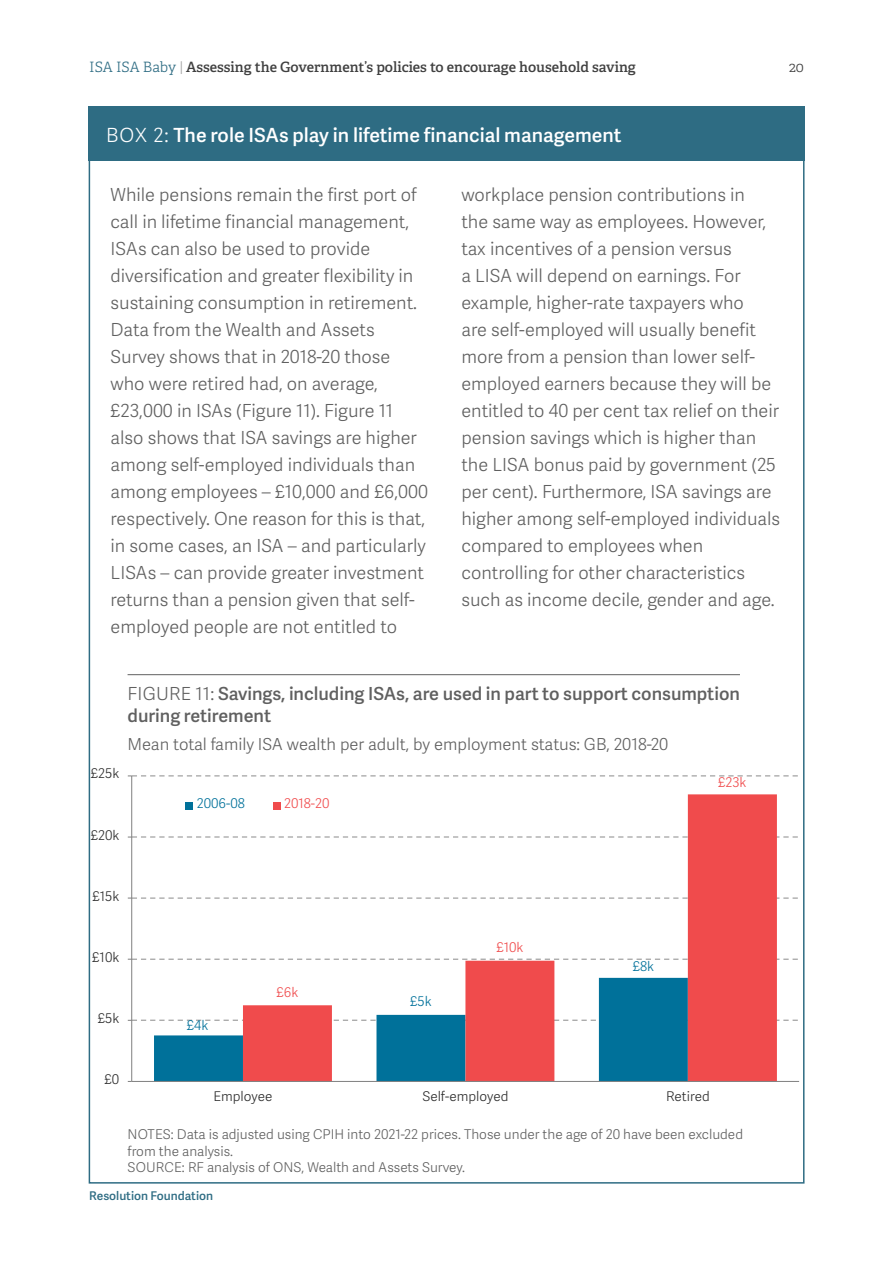
<style>
.page{position:relative;width:893px;height:1263px;background:#fff}
.page>*{position:absolute;margin:0;border:0;box-sizing:border-box;transform-origin:0 0}
.t1{font:19.5px "Adelle Sans Sb";color:#fff}
.t2{font:18px/27px "Adelle Sans Lt";color:#606060}
.t3{font:18px/21.6px "Adelle Sans Sb";color:#606060}
.t4{font:16.5px "Adelle Sans Lt";color:#606060}
.t5{font:600 14.25px "Adelle";color:#404040}
.t6{font:300 14.25px "Adelle";color:#404040}
.t7{font:13.5px/16.2px "Adelle Sans Lt";color:#606060}
.t8{font:13.35px "Adelle Sans Lt";color:#2d2d2d}
.t9{font:13.35px "Adelle Sans Lt";color:#f04b4c}
.t10{font:13.35px "Adelle Sans Lt";color:#00719a}
.t11{font:12px "Adelle Sans Sb";color:#2e6c83}
.s1{font-weight:300;color:#2e6c83}
.s2{font-family:"Adelle Sans Lt";font-weight:400;color:#9f9f9f}
.s3{font-family:"Adelle Sans Lt"}
</style>
<div class="page">
<div style="left:88px;top:106px;width:716px;height:55px;background:#2e6c83"></div>
<div style="left:154px;top:1035px;width:89px;height:46px;background:#00719a"></div>
<svg style="left:243px;top:794px;width:534px;height:287px"></svg>
<hr style="left:131px;top:776px;width:1px;height:305px;background:#7f7f7f">
<svg style="left:128px;top:1019px;width:670px;height:2px"></svg>
<svg style="left:128px;top:958px;width:670px;height:2px"></svg>
<svg style="left:128px;top:897px;width:670px;height:2px"></svg>
<svg style="left:128px;top:836px;width:670px;height:2px"></svg>
<svg style="left:128px;top:775px;width:670px;height:2px"></svg>
<hr style="left:132px;top:1081px;width:667px;height:1px;background:#7f7f7f">
<div style="left:186px;top:802px;width:7px;height:8px;background:#00719a"></div>
<div style="left:273px;top:802px;width:8px;height:8px;background:#f04b4c"></div>
<hr style="left:128px;top:674px;width:612px;height:1px;background:#606060">
<p class="t5" style="left:89px;top:58px;width:548px"><span class="s1">ISA ISA Baby</span> <span class="s2">|</span> Assessing the Government’s policies to encourage household saving</p>
<p class="t6" style="left:789px;top:59px;width:16px">20</p>
<p class="t1" style="left:106px;top:121px;width:517px"><span class="s3">BOX 2:</span> The role ISAs play in lifetime financial management</p>
<p class="t2" style="left:111px;top:180px;width:319px">While pensions remain the first port of call in lifetime financial management, ISAs can also be used to provide diversification and greater flexibility in sustaining consumption in retirement.<br>Data from the Wealth and Assets Survey shows that in 2018-20 those who were retired had, on average, £23,000 in ISAs (Figure 11). Figure 11 also shows that ISA savings are higher among self-employed individuals than among employees – £10,000 and £6,000 respectively. One reason for this is that, in some cases, an ISA – and particularly LISAs – can provide greater investment returns than a pension given that self&shy;employed people are not entitled to</p>
<p class="t2" style="left:461px;top:180px;width:320px">workplace pension contributions in<br>the same way as employees. However, tax incentives of a pension versus<br>a LISA will depend on earnings. For example, higher-rate taxpayers who<br>are self-employed will usually benefit more from a pension than lower self&shy;employed earners because they will be entitled to 40 per cent tax relief on their pension savings which is higher than the LISA bonus paid by government (25 per cent). Furthermore, ISA savings are higher among self-employed individuals compared to employees when controlling for other characteristics such as income decile, gender and age.</p>
<p class="t8" style="left:91px;top:764px;width:30px">£25k</p>
<p class="t8" style="left:91px;top:825px;width:30px">£20k</p>
<p class="t3" style="left:128px;top:682px;width:614px"><span class="s3">FIGURE 11:</span> Savings, including ISAs, are used in part to support consumption during retirement</p>
<p class="t4" style="left:128px;top:732px;width:542px">Mean total family ISA wealth per adult, by employment status: GB, 2018-20</p>
<p class="t10" style="left:197px;top:794px;width:50px">2006-08</p>
<p class="t9" style="left:284px;top:794px;width:47px">2018-20</p>
<p class="t9" style="left:718px;top:773px;width:30px">£23k</p>
<p class="t8" style="left:92px;top:886px;width:28px">£15k</p>
<p class="t8" style="left:92px;top:947px;width:29px">£10k</p>
<p class="t8" style="left:98px;top:1008px;width:23px">£5k</p>
<p class="t10" style="left:187px;top:1016px;width:23px">£4k</p>
<p class="t9" style="left:277px;top:982px;width:23px">£6k</p>
<p class="t10" style="left:410px;top:992px;width:23px">£5k</p>
<p class="t9" style="left:496px;top:938px;width:29px">£10k</p>
<p class="t10" style="left:633px;top:956px;width:23px">£8k</p>
<p class="t8" style="left:105px;top:1070px;width:16px">£0</p>
<p class="t8" style="left:213px;top:1087px;width:61px">Employee</p>
<p class="t8" style="left:422px;top:1087px;width:88px">Self-employed</p>
<p class="t8" style="left:666px;top:1087px;width:45px">Retired</p>
<p class="t7" style="left:128px;top:1126px;width:617px">NOTES: Data is adjusted using CPIH into 2021-22 prices. Those under the age of 20 have been excluded from the analysis.<br>SOURCE: RF analysis of ONS, Wealth and Assets Survey.</p>
<p class="t11" style="left:89px;top:1187px;width:125px">Resolution Foundation</p>
</div>
